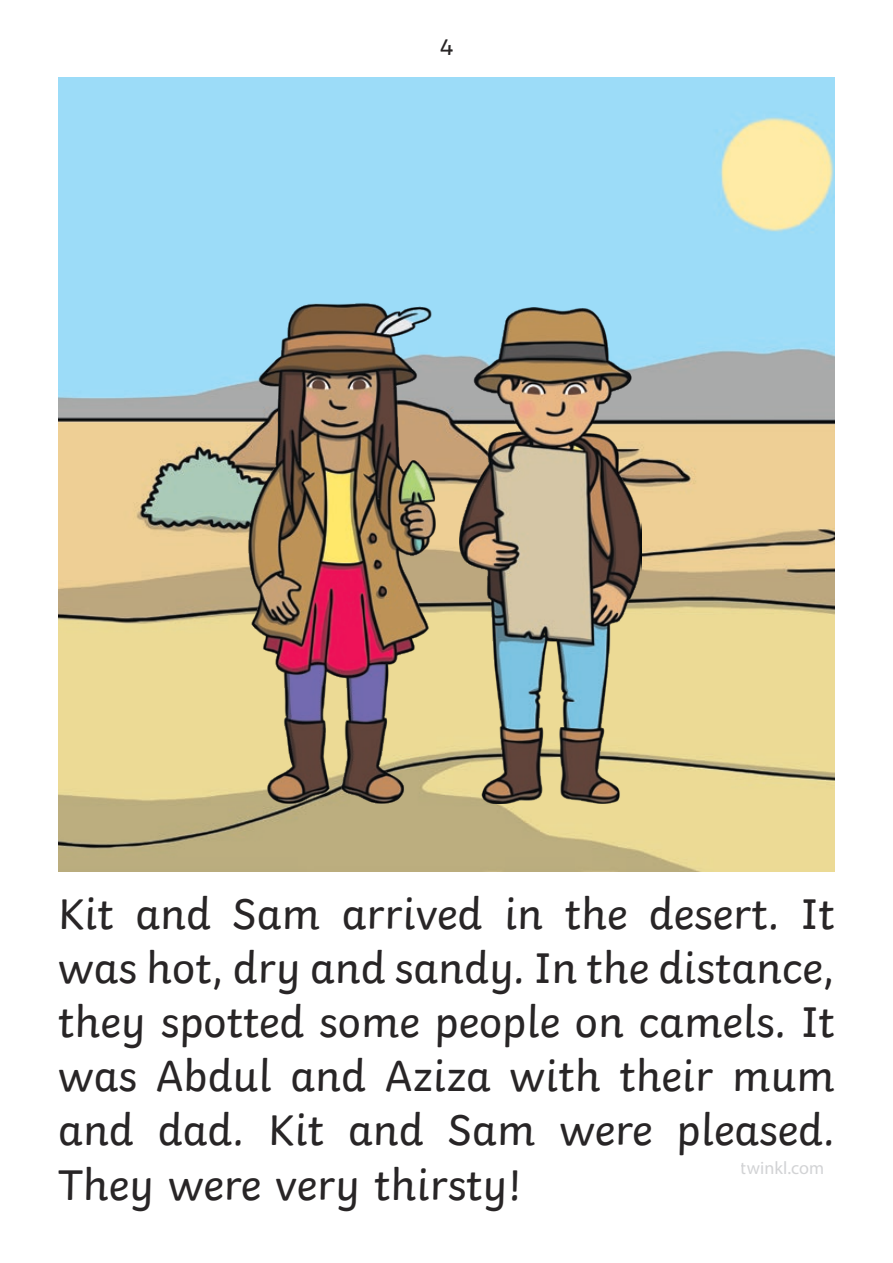
<style>
.page{position:relative;width:893px;height:1263px;background:#fff}
.page>*{position:absolute;margin:0;border:0;box-sizing:border-box;transform-origin:0 0}
.t1{font:45.15px/54.2px "Twinkl";color:#282526;text-align:justify}
.t2{font:24.15px "Twinkl";color:#282526}
.t3{font:18px "Myriad Pro";color:#d2d3d5}
</style>
<div class="page">
<img style="left:58px;top:78px;width:777px;height:793px">
<img style="left:468px;top:307px;width:173px;height:496px">
<img style="left:210px;top:299px;width:258px;height:511px">
<p class="t2" style="left:439px;top:28px;width:16px">4</p>
<p class="t1" style="left:58px;top:882px;width:778px">Kit and Sam arrived in the desert. It was hot, dry and sandy. In the distance, they spotted some people on camels. It was Abdul and Aziza with their mum and dad. Kit and Sam were pleased.<br>They were very thirsty!</p>
<p class="t3" style="left:741px;top:1157px;width:85px">twinkl.com</p>
</div>
